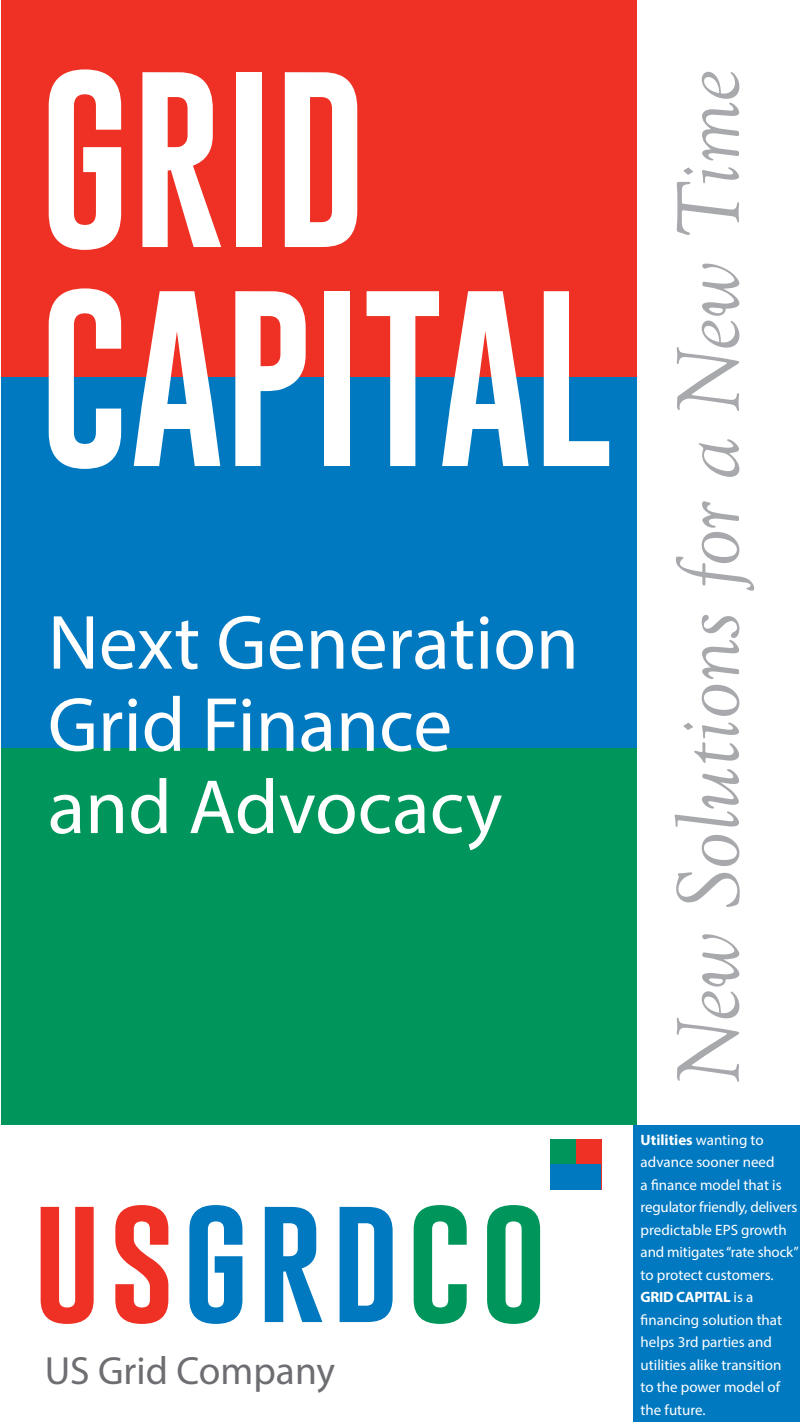
<style>
.page{position:relative;width:800px;height:1422px;background:#fff}
.page>*{position:absolute;margin:0;border:0;box-sizing:border-box;transform-origin:0 0}
.t1{font:182.5px/219px "Gobold";color:#fff}
.t2{font:italic 92.5px "Goudy Old Style T";color:#a7a9ac}
.t3{font:77.5px/82.2px "Myriad Pro";color:#fff}
.t4{font:39.5px "Myriad Pro";color:#6d6e71}
.t5{font:15px/22.5px "Myriad Pro";color:#fff}
.s1{font-weight:700}
</style>
<div class="page">
<div style="left:1px;top:374px;width:636px;height:376px;background:#0079c1"></div>
<div style="left:1px;top:0;width:636px;height:376px;background:#ee3124"></div>
<div style="left:1px;top:749px;width:636px;height:376px;background:#00965b"></div>
<div style="left:576px;top:1139px;width:25px;height:51px;background:#ee3124"></div>
<div style="left:550px;top:1139px;width:26px;height:51px;background:#00965b"></div>
<div style="left:550px;top:1164px;width:51px;height:26px;background:#0079c1"></div>
<svg style="left:41px;top:1207px;width:53px;height:117px"></svg>
<svg style="left:115px;top:1205px;width:53px;height:119px"></svg>
<svg style="left:189px;top:1205px;width:53px;height:119px"></svg>
<svg style="left:265px;top:1207px;width:57px;height:115px"></svg>
<svg style="left:340px;top:1207px;width:53px;height:115px"></svg>
<svg style="left:414px;top:1205px;width:53px;height:119px"></svg>
<svg style="left:487px;top:1205px;width:53px;height:119px"></svg>
<div style="left:633px;top:1125px;width:167px;height:297px;background:#0079c1"></div>
<h1 class="t1" style="left:39px;top:51px;width:575px">GRID<br>CAPITAL</h1>
<h3 class="t3" style="left:48px;top:600px;width:533px">Next Generation<br>Grid Finance and Advocacy</h3>
<h3 class="t4" style="left:45px;top:1347px;width:292px">US Grid Company</h3>
<h2 class="t2" style="left:658px;top:1085px;width:1017px;rotate:-90deg">New Solutions for a New Time</h2>
<p class="t5" style="left:641px;top:1128px;width:160px"><span class="s1">Utilities</span> wanting to advance sooner need<br>a finance model that is regulator friendly, delivers predictable EPS growth and mitigates “rate shock” to protect customers.<br><span class="s1">GRID CAPITAL</span> is a financing solution that helps 3rd parties and utilities alike transition<br>to the power model of the future.</p>
</div>
